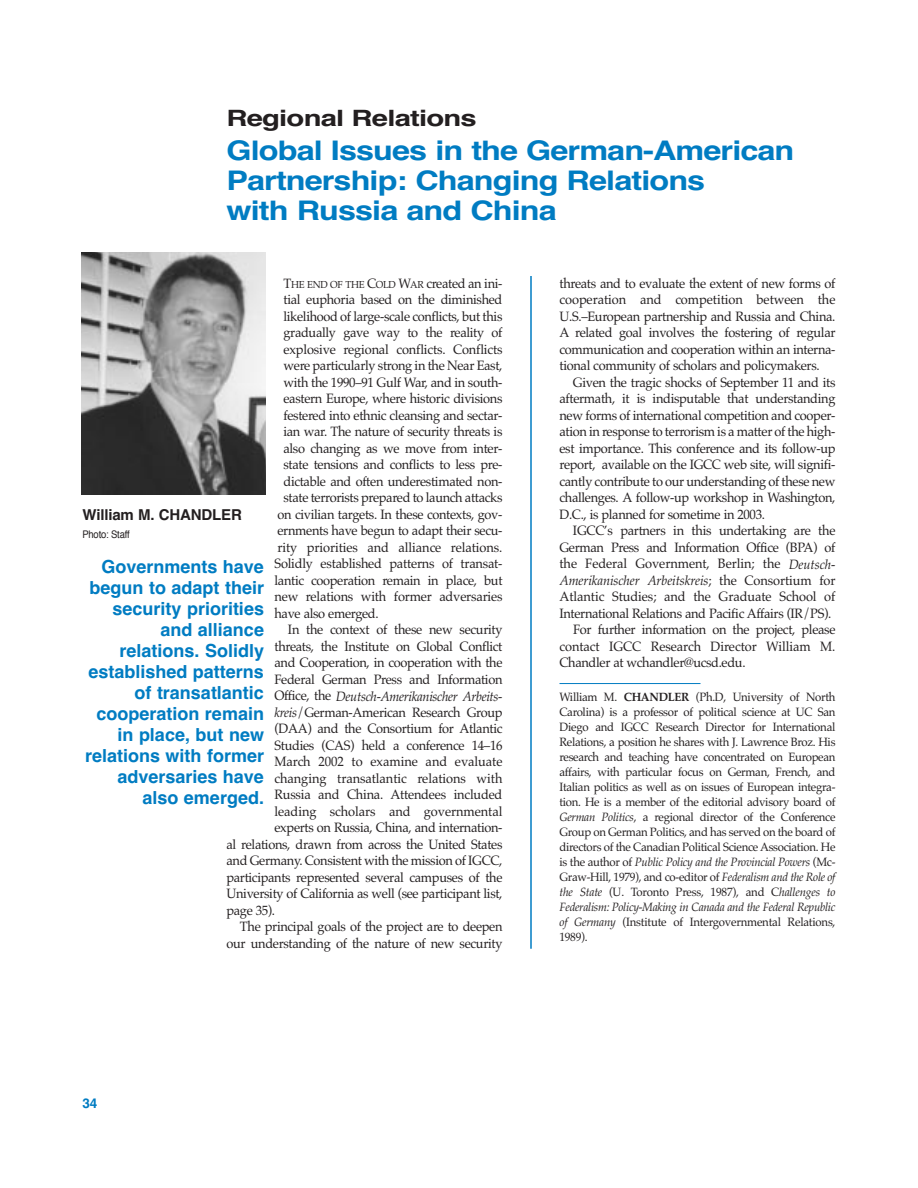
<style>
.page{position:relative;width:918px;height:1188px;background:#fff}
.page>*{position:absolute;margin:0;border:0;box-sizing:border-box;transform-origin:0 0}
.t1{font:700 27px/30px "Helvetica";letter-spacing:-.03em;color:#007cc2;scale:1.2 1}
.t2{font:700 22.5px "Helvetica";letter-spacing:-.03em;color:#231f20;scale:1.3 1}
.t3{font:700 18px/21px "Helvetica";color:#007cc2;text-align:right}
.t4{font:700 15px "Helvetica";letter-spacing:-.01em;color:#231f20}
.t5{font:13.5px/16.5px "Palatino";letter-spacing:-.025em;color:#231f20;text-align:justify;scale:.95 1}
.t6{font:13.5px "Palatino";letter-spacing:-.005em;color:#231f20;scale:.95 1}
.t7{font:italic 13.5px "Palatino";letter-spacing:-.005em;color:#231f20;scale:.95 1}
.t8{font:italic 13.5px "Palatino";letter-spacing:-.025em;color:#231f20;scale:.95 1}
.t9{font:700 13.5px "Helvetica";color:#007cc2}
.t10{font:12px/15px "Palatino";letter-spacing:-.02em;color:#231f20;text-align:justify;scale:.95 1}
.t11{font:10.5px "Helvetica";letter-spacing:-.02em;color:#231f20;scale:.9 1}
.s1{font-size:10.2px}
.s2{font-style:normal}
.s3{font-style:italic}
.s4{font-weight:700}
</style>
<div class="page">
<hr style="left:530px;top:276px;width:2px;height:673px;background:#007cc2">
<hr style="left:560px;top:683px;width:140px;height:1px;background:#007cc2">
<img style="left:81px;top:252px;width:185px;height:243px">
<h2 class="t2" style="left:226px;top:110px;width:194px">Regional Relations</h2>
<h1 class="t1" style="left:226px;top:138px;width:475px">Global Issues in the German-American<br>Partnership: Changing Relations<br>with Russia and China</h1>
<p class="t5" style="left:284px;top:277px;width:232px">T<span class="s1">HE END OF THE</span> C<span class="s1">OLD</span> W<span class="s1">AR</span> created an ini-</p>
<p class="t5" style="left:283px;top:293px;width:232px">tial euphoria based on the diminished</p>
<p class="t5" style="left:283px;top:310px;width:232px">likelihood of large-scale conflicts, but this</p>
<p class="t5" style="left:283px;top:326px;width:232px">gradually gave way to the reality of</p>
<p class="t5" style="left:283px;top:343px;width:232px">explosive regional conflicts. Conflicts</p>
<p class="t5" style="left:283px;top:359px;width:232px">were particularly strong in the Near East,</p>
<p class="t5" style="left:283px;top:376px;width:232px">with the 1990–91 Gulf War, and in south-</p>
<p class="t5" style="left:283px;top:392px;width:232px">eastern Europe, where historic divisions</p>
<p class="t5" style="left:283px;top:409px;width:232px">festered into ethnic cleansing and sectar-</p>
<p class="t5" style="left:283px;top:425px;width:232px">ian war. The nature of security threats is</p>
<p class="t5" style="left:283px;top:442px;width:232px">also changing as we move from inter-</p>
<p class="t5" style="left:283px;top:458px;width:232px">state tensions and conflicts to less pre-</p>
<p class="t5" style="left:283px;top:475px;width:232px">dictable and often underestimated non-</p>
<p class="t5" style="left:283px;top:491px;width:232px">state terrorists prepared to launch attacks</p>
<p class="t5" style="left:278px;top:508px;width:238px">on civilian targets. In these contexts, gov-</p>
<p class="t5" style="left:278px;top:524px;width:238px">ernments have begun to adapt their secu-</p>
<p class="t6" style="left:278px;top:542px;width:238px">rity priorities and alliance relations.</p>
<p class="t5" style="left:275px;top:557px;width:241px">Solidly established patterns of transat-</p>
<p class="t5" style="left:275px;top:574px;width:242px">lantic cooperation remain in place, but</p>
<p class="t5" style="left:275px;top:590px;width:242px">new relations with former adversaries</p>
<p class="t5" style="left:275px;top:607px;width:111px">have also emerged.</p>
<p class="t5" style="left:288px;top:623px;width:227px">In the context of these new security</p>
<p class="t5" style="left:275px;top:640px;width:242px">threats, the Institute on Global Conflict</p>
<p class="t5" style="left:275px;top:656px;width:242px">and Cooperation, in cooperation with the</p>
<p class="t5" style="left:275px;top:673px;width:242px">Federal German Press and Information</p>
<p class="t8" style="left:275px;top:691px;width:241px"><span class="s2">Office, the</span> Deutsch-Amerikanischer Arbeits-</p>
<p class="t5" style="left:274px;top:706px;width:242px"><span class="s3">kreis</span>/German-American Research Group</p>
<p class="t5" style="left:275px;top:722px;width:242px">(DAA) and the Consortium for Atlantic</p>
<p class="t5" style="left:275px;top:739px;width:242px">Studies (CAS) held a conference 14–16</p>
<p class="t6" style="left:275px;top:757px;width:242px">March 2002 to examine and evaluate</p>
<p class="t6" style="left:275px;top:773px;width:242px">changing transatlantic relations with</p>
<p class="t5" style="left:275px;top:788px;width:241px">Russia and China. Attendees included</p>
<p class="t6" style="left:275px;top:806px;width:242px">leading scholars and governmental</p>
<p class="t5" style="left:275px;top:821px;width:242px">experts on Russia, China, and internation-</p>
<p class="t5" style="left:227px;top:838px;width:292px">al relations, drawn from across the United States</p>
<p class="t5" style="left:227px;top:854px;width:292px">and Germany. Consistent with the mission of IGCC,</p>
<p class="t5" style="left:227px;top:871px;width:292px">participants represented several campuses of the</p>
<p class="t5" style="left:227px;top:887px;width:292px">University of California as well (see participant list,</p>
<p class="t5" style="left:227px;top:904px;width:53px">page 35).</p>
<p class="t5" style="left:240px;top:920px;width:278px">The principal goals of the project are to deepen</p>
<p class="t5" style="left:227px;top:937px;width:292px">our understanding of the nature of new security</p>
<p class="t4" style="left:82px;top:509px;width:161px">William M. CHANDLER</p>
<p class="t11" style="left:82px;top:530px;width:54px">Photo: Staff</p>
<h3 class="t3" style="left:85px;top:558px;width:181px">Governments have begun to adapt their security priorities and alliance relations. Solidly established patterns of transatlantic cooperation remain in place, but new relations with former adversaries have also emerged.</h3>
<p class="t5" style="left:560px;top:277px;width:292px">threats and to evaluate the extent of new forms of cooperation and competition between the U.S.–European partnership and Russia and China.<br>A related goal involves the fostering of regular communication and cooperation within an interna&shy;tional community of scholars and policymakers.</p>
<p class="t5" style="left:560px;top:376px;width:292px;text-indent:13px">Given the tragic shocks of September 11 and its aftermath, it is indisputable that understanding new forms of international competition and cooper&shy;ation in response to terrorism is a matter of the high&shy;est importance. This conference and its follow-up report, available on the IGCC web site, will signifi&shy;cantly contribute to our understanding of these new challenges. A follow-up workshop in Washington, D.C., is planned for sometime in 2003.</p>
<p class="t5" style="left:573px;top:524px;width:278px">IGCC’s partners in this undertaking are the</p>
<p class="t5" style="left:560px;top:541px;width:292px">German Press and Information Office (BPA) of</p>
<p class="t6" style="left:560px;top:559px;width:292px">the Federal Government, Berlin; the <span class="s3">Deutsch-</span></p>
<p class="t7" style="left:559px;top:575px;width:292px">Amerikanischer Arbeitskreis<span class="s2">; the Consortium for</span></p>
<p class="t6" style="left:560px;top:592px;width:292px">Atlantic Studies; and the Graduate School of</p>
<p class="t5" style="left:560px;top:607px;width:288px">International Relations and Pacific Affairs (IR/PS).</p>
<p class="t5" style="left:573px;top:623px;width:278px">For further information on the project, please</p>
<p class="t6" style="left:560px;top:641px;width:292px">contact IGCC Research Director William M.</p>
<p class="t5" style="left:560px;top:656px;width:197px">Chandler at wchandler@ucsd.edu.</p>
<p class="t10" style="left:559px;top:690px;width:292px">William M. <span class="s4">CHANDLER</span> (Ph.D, University of North Carolina) is a professor of political science at UC San Diego and IGCC Research Director for International Relations, a position he shares with J. Lawrence Broz. His research and teaching have concentrated on European affairs, with particular focus on German, French, and Italian politics as well as on issues of European integra&shy;tion. He is a member of the editorial advisory board of <span class="s3">German Politics</span>, a regional director of the Conference Group on German Politics, and has served on the board of directors of the Canadian Political Science Association. He is the author of <span class="s3">Public Policy and the Provincial Powers</span> (Mc-Graw-Hill, 1979), and co-editor of <span class="s3">Federalism and the Role of the State</span> (U. Toronto Press, 1987), and C<span class="s3">hallenges to Federalism: Policy-Making in Canada and the Federal Republic of Germany</span> (Institute of Intergovernmental Relations, 1989).</p>
<p class="t9" style="left:82px;top:1099px;width:17px">34</p>
</div>
